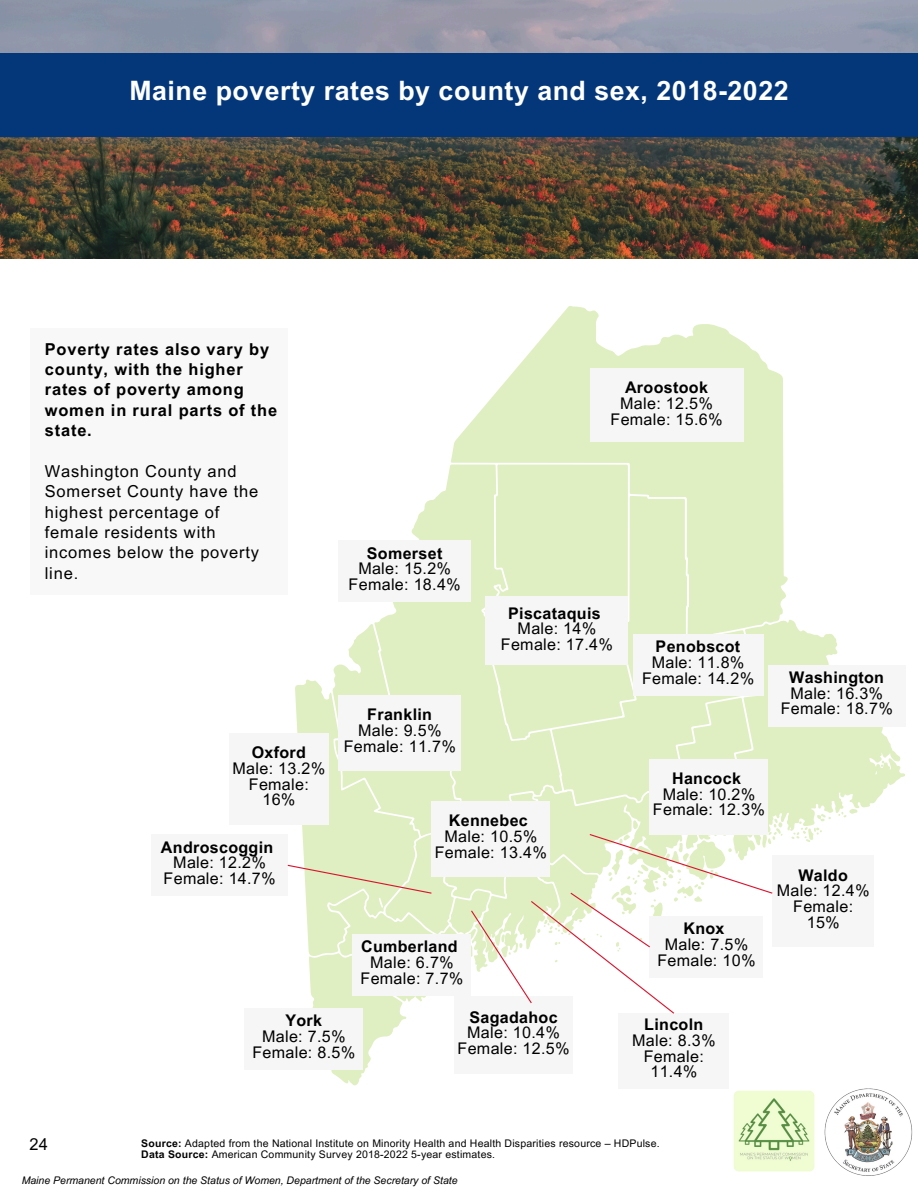
<style>
.page{position:relative;width:918px;height:1188px;background:#fff}
.page>*{position:absolute;margin:0;border:0;box-sizing:border-box;transform-origin:0 0}
.t1{font:700 26.7px "Arial MT Pro";letter-spacing:.02em;color:#fff}
.t2{font:16.5px/20.4px "Arial MT Pro";letter-spacing:.05em;color:#000}
.t3{font:700 16.5px/20.4px "Arial MT Pro";letter-spacing:.05em;color:#000}
.t4{font:16.05px/15.8px "Arial MT Pro";letter-spacing:.02em;color:#000;text-align:center}
.t5{font:700 16.05px "Arial MT Pro";color:#000}
.t6{font:10.5px "Arial MT Pro";letter-spacing:.02em;color:#000}
.t7{font:italic 10.5px "Arial MT Pro";color:#000}
.s1{font-weight:700}
</style>
<div class="page">
<svg style="left:451px;top:306px;width:333px;height:158px;fill:#dfefc1"></svg>
<img style="left:733px;top:1088px;width:180px;height:88px">
<div style="left:590px;top:368px;width:153px;height:74px;background:#f6f6f6"></div>
<div style="left:229px;top:733px;width:100px;height:91px;background:#f6f6f6"></div>
<div style="left:245px;top:1008px;width:118px;height:62px;background:#f6f6f6"></div>
<div style="left:151px;top:835px;width:137px;height:61px;background:#f6f6f6"></div>
<div style="left:619px;top:1013px;width:110px;height:76px;background:#f6f6f6"></div>
<img style="left:0;top:0;width:918px;height:259px">
<div style="left:0;top:53px;width:918px;height:83px;background:#043779"></div>
<svg style="left:287px;top:464px;width:618px;height:622px"></svg>
<div style="left:30px;top:328px;width:258px;height:266px;background:#f6f6f6"></div>
<h3 class="t1" style="left:129px;top:81px;width:661px">Maine poverty rates by county and sex, 2018-2022</h3>
<h2 class="t3" style="left:45px;top:341px;width:234px">Poverty rates also vary by county, with the higher rates of poverty among women in rural parts of the state.</h2>
<h3 class="t2" style="left:45px;top:463px;width:216px">Washington County and<br>Somerset County have the highest percentage of female residents with incomes below the poverty line.</h3>
<h3 class="t4" style="left:233px;top:747px;width:94px"><span class="s1">Oxford<br></span>Male: 13.2%<br>Female:<br>16%</h3>
<h3 class="t4" style="left:161px;top:841px;width:116px"><span class="s1">Androscoggin<br></span>Male: 12.2%<br>Female: 14.7%</h3>
<p class="t4" style="left:611px;top:382px;width:113px"><span class="s1">Aroostook<br></span>Male: 12.5%<br>Female: 15.6%</p>
<h3 class="t4" style="left:349px;top:547px;width:113px"><span class="s1">Somerset<br></span>Male: 15.2%<br>Female: 18.4%</h3>
<h3 class="t4" style="left:344px;top:709px;width:113px"><span class="s1">Franklin<br></span>Male: 9.5%<br>Female: 11.7%</h3>
<h1 class="t4" style="left:501px;top:607px;width:113px"><span class="s1">Piscataquis<br></span>Male: 14%<br>Female: 17.4%</h1>
<p class="t4" style="left:642px;top:641px;width:113px"><span class="s1">Penobscot<br></span>Male: 11.8%<br>Female: 14.2%</p>
<p class="t4" style="left:435px;top:815px;width:113px"><span class="s1">Kennebec<br></span>Male: 10.5%<br>Female: 13.4%</p>
<h3 class="t4" style="left:361px;top:941px;width:104px"><span class="s1">Cumberland<br></span>Male: 6.7%<br>Female: 7.7%</h3>
<h3 class="t4" style="left:653px;top:772px;width:113px"><span class="s1">Hancock<br></span>Male: 10.2%<br>Female: 12.3%</h3>
<p class="t5" style="left:683px;top:922px;width:43px">Knox</p>
<p class="t4" style="left:657px;top:938px;width:99px">Male: 7.5%<br>Female: 10%</p>
<h3 class="t4" style="left:252px;top:1015px;width:104px"><span class="s1">York<br></span>Male: 7.5%<br>Female: 8.5%</h3>
<p class="t4" style="left:458px;top:1011px;width:113px"><span class="s1">Sagadahoc<br></span>Male: 10.4%<br>Female: 12.5%</p>
<p class="t4" style="left:632px;top:1019px;width:85px"><span class="s1">Lincoln<br></span>Male: 8.3%<br>Female:<br>11.4%</p>
<h3 class="t4" style="left:781px;top:671px;width:113px"><span class="s1">Washington<br></span>Male: 16.3%<br>Female: 18.7%</h3>
<h3 class="t4" style="left:777px;top:869px;width:94px"><span class="s1">Waldo<br></span>Male: 12.4%<br>Female:</h3>
<h3 class="t4" style="left:807px;top:916px;width:34px">15%</h3>
<p class="t2" style="left:30px;top:1136px;width:20px">24</p>
<h3 class="t6" style="left:141px;top:1140px;width:520px"><span class="s1">Source:</span> Adapted from the National Institute on Minority Health and Health Disparities resource – HDPulse.</h3>
<h3 class="t6" style="left:141px;top:1150px;width:355px"><span class="s1">Data Source:</span> American Community Survey 2018-2022 5-year estimates.</h3>
<h3 class="t7" style="left:22px;top:1176px;width:437px">Maine Permanent Commission on the Status of Women, Department of the Secretary of State</h3>
</div>
